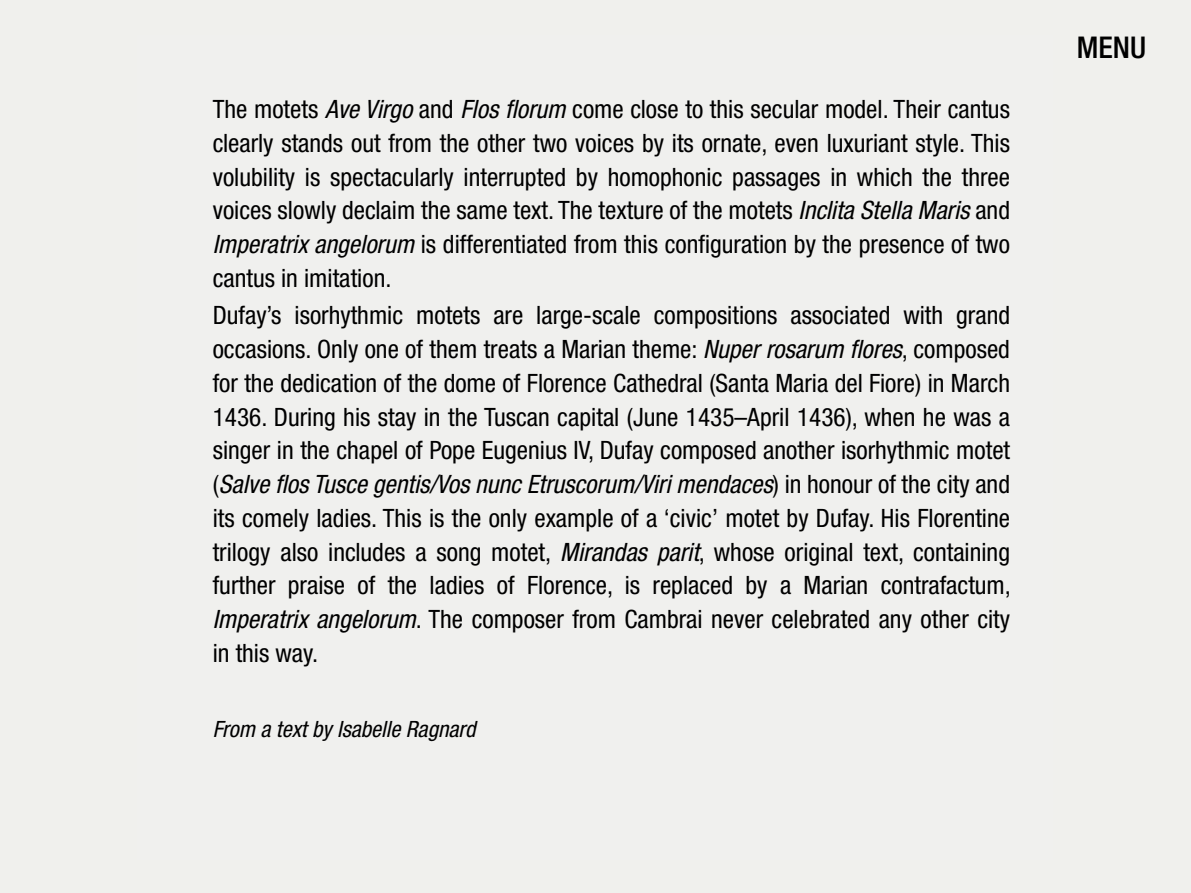
<style>
.page{position:relative;width:1191px;height:893px;background:#f0f0ed}
.page>*{position:absolute;margin:0;border:0;box-sizing:border-box;transform-origin:0 0}
.t1{font:500 condensed 30px "Helvetica Neue";color:#000}
.t2{font:condensed 25.35px/33.8px "Helvetica Neue";color:#000;text-align:justify}
.t3{font:italic condensed 22.5px "Helvetica Neue";color:#000}
.s1{font-style:italic}
</style>
<div class="page">
<p class="t2" style="left:213px;top:92px;width:799px">The motets <span class="s1">Ave Virgo</span> and <span class="s1">Flos florum</span> come close to this secular model. Their cantus clearly stands out from the other two voices by its ornate, even luxuriant style. This volubility is spectacularly interrupted by homophonic passages in which the three voices slowly declaim the same text. The texture of the motets <span class="s1">Inclita Stella Maris</span> and <span class="s1">Imperatrix angelorum</span> is differentiated from this configuration by the presence of two cantus in imitation.</p>
<p class="t2" style="left:213px;top:298px;width:799px">Dufay’s isorhythmic motets are large-scale compositions associated with grand occasions. Only one of them treats a Marian theme: <span class="s1">Nuper rosarum flores</span>, composed for the dedication of the dome of Florence Cathedral (Santa Maria del Fiore) in March 1436. During his stay in the Tuscan capital (June 1435–April 1436), when he was a singer in the chapel of Pope Eugenius IV, Dufay composed another isorhythmic motet (<span class="s1">Salve flos Tusce gentis/Vos nunc Etruscorum/Viri mendaces</span>) in honour of the city and its comely ladies . This is the only example of a ‘civic’ motet by Dufay. His Florentine trilogy also includes a song motet, <span class="s1">Mirandas parit</span>, whose original text, containing further praise of the ladies of Florence, is replaced by a Marian contrafactum, <span class="s1">Imperatrix angelorum</span>. The composer from Cambrai never celebrated any other city in this way.</p>
<p class="t3" style="left:213px;top:716px;width:264px">From a text by Isabelle Ragnard</p>
<p class="t1" style="left:1076px;top:30px;width:71px">MENU</p>
</div>
